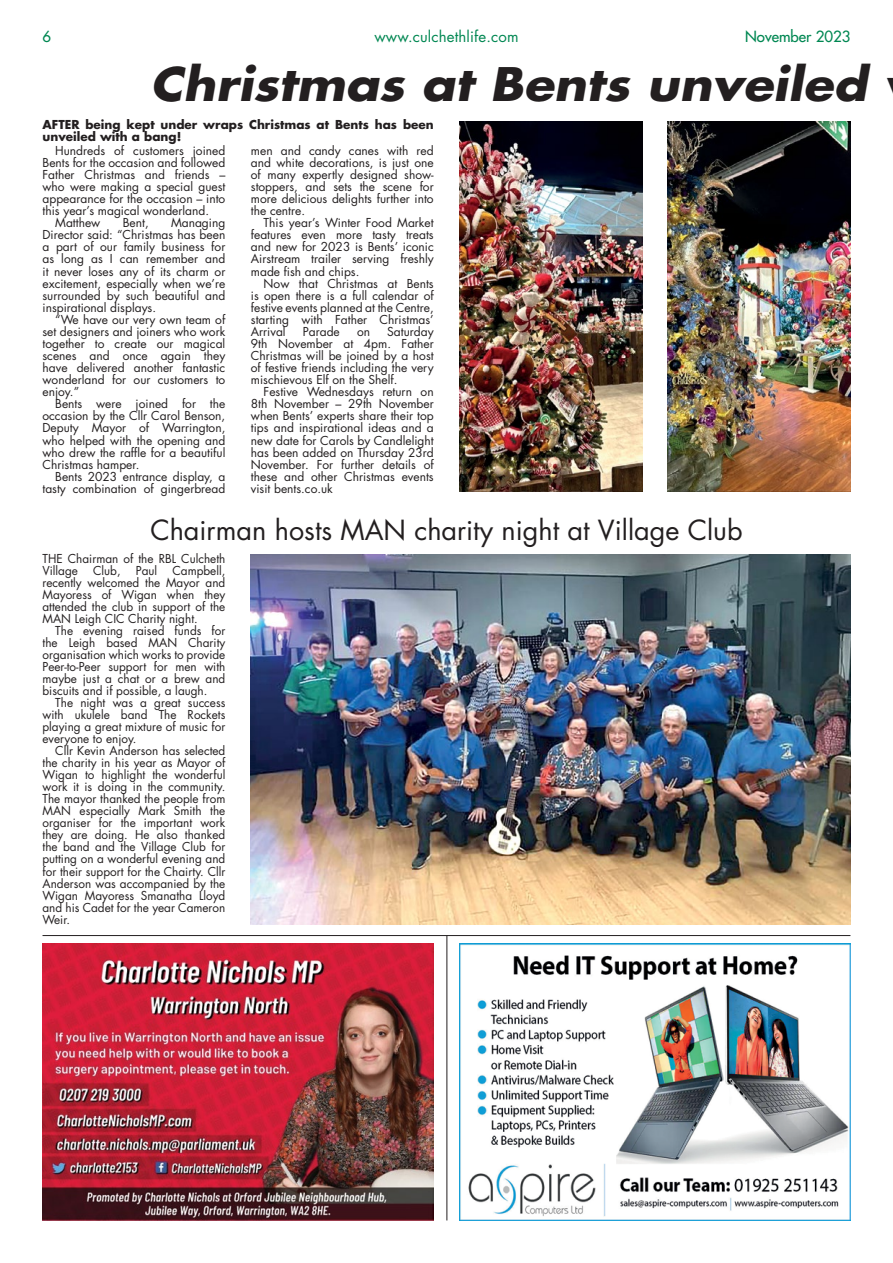
<style>
.page{position:relative;width:893px;height:1263px;background:#fff}
.page>*{position:absolute;margin:0;border:0;box-sizing:border-box;transform-origin:0 0}
.t1{font:italic 700 45px "Futura Std";color:#231f20;scale:1.1 1}
.t2{font:27px "Futura Std";color:#231f20}
.t3{font:15px "Futura Std";letter-spacing:.01em;color:#008752}
.t4{font:500 15px "Futura Std";color:#008752}
.t5{font:12px/12px "Futura Std";color:#231f20;text-align:justify}
.t6{font:700 12px/12px "Futura Std";color:#231f20}
</style>
<div class="page">
<hr style="left:43px;top:935px;width:807px;height:1px;background:#231f20">
<hr style="left:447px;top:935px;width:1px;height:285px;background:#231f20">
<img style="left:43px;top:944px;width:391px;height:276px">
<img style="left:459px;top:944px;width:392px;height:276px">
<img style="left:251px;top:554px;width:599px;height:370px">
<img style="left:459px;top:121px;width:183px;height:371px">
<img style="left:668px;top:121px;width:182px;height:371px">
<p class="t4" style="left:43px;top:27px;width:10px">6</p>
<p class="t3" style="left:374px;top:27px;width:146px">www.culchethlife.com</p>
<p class="t4" style="left:745px;top:27px;width:107px">November 2023</p>
<h1 class="t1" style="left:150px;top:54px;width:653px">Christmas at Bents unveiled</h1>
<p class="t6" style="left:43px;top:119px;width:393px">AFTER being kept under wraps Christmas at Bents has been unveiled with a bang!</p>
<p class="t5" style="left:55px;top:144px;width:172px">Hundreds of customers joined</p>
<p class="t5" style="left:43px;top:157px;width:184px">Bents for the occasion and followed</p>
<p class="t5" style="left:43px;top:169px;width:184px">Father Christmas and friends –</p>
<p class="t5" style="left:43px;top:181px;width:184px">who were making a special guest</p>
<p class="t5" style="left:43px;top:193px;width:184px">appearance for the occasion – into</p>
<p class="t5" style="left:43px;top:205px;width:168px">this year’s magical wonderland.</p>
<p class="t5" style="left:55px;top:217px;width:47px">Matthew</p>
<p class="t5" style="left:123px;top:217px;width:27px">Bent,</p>
<p class="t5" style="left:251px;top:144px;width:184px">men and candy canes with red and white decorations, is just one of many expertly designed show&shy;stoppers, and sets the scene for more delicious delights further into the centre.</p>
<p class="t5" style="left:251px;top:217px;width:184px;text-indent:13px">This year’s Winter Food Market features even more tasty treats and new for 2023 is Bents’ iconic Airstream trailer serving freshly made fish and chips.</p>
<p class="t5" style="left:251px;top:277px;width:184px;text-indent:13px">Now that Christmas at Bents is open there is a full calendar of festive events planned at the Centre, starting with Father Christmas’ Arrival</p>
<p class="t5" style="left:43px;top:217px;width:184px;text-indent:128px">Managing Director said: “Christmas has been a part of our family business for as long as I can remember and it never loses any of its charm or excitement, especially when we’re surrounded by such beautiful and inspirational displays.</p>
<p class="t5" style="left:43px;top:314px;width:184px;text-indent:13px">“We have our very own team of set designers and joiners who work together to create our magical scenes and once again they have delivered another fantastic wonderland for our customers to enjoy.”</p>
<p class="t5" style="left:43px;top:398px;width:184px;text-indent:13px">Bents were joined for the occasion by the Cllr Carol Benson, Deputy Mayor of Warrington, who helped with the opening and who drew the raffle for a beautiful Christmas hamper.</p>
<p class="t5" style="left:43px;top:470px;width:184px;text-align:right">Bents 2023 entrance display, a tasty combination of gingerbread</p>
<p class="t5" style="left:251px;top:326px;width:184px;text-indent:136px">Saturday 9th November at 4pm. Father Christmas will be joined by a host of festive friends including the very mischievous Elf on the Shelf.</p>
<p class="t5" style="left:251px;top:386px;width:184px;text-indent:13px">Festive Wednesdays return on 8th November – 29th November when Bents’ experts share their top tips and inspirational ideas and a new date for Carols by Candlelight has been added on Thursday 23rd November. For further details of these and other Christmas events visit bents.co.uk</p>
<p class="t5" style="left:303px;top:326px;width:39px">Parade</p>
<p class="t5" style="left:357px;top:326px;width:15px">on</p>
<h2 class="t2" style="left:150px;top:513px;width:594px">Chairman hosts MAN charity night at Village Club</h2>
<p class="t5" style="left:43px;top:553px;width:184px">THE Chairman of the RBL Culcheth<br>Village</p>
<p class="t5" style="left:43px;top:565px;width:184px;text-indent:130px">Campbell, recently welcomed the Mayor and Mayoress of Wigan when they attended the club in support of the MAN Leigh CIC Charity night.</p>
<p class="t5" style="left:43px;top:625px;width:184px;text-indent:13px">The evening raised funds for the Leigh based MAN Charity organisation which works to provide Peer-to-Peer support for men with maybe just a chat or a brew and biscuits and if possible, a laugh.</p>
<p class="t5" style="left:43px;top:697px;width:184px;text-indent:13px">The night was a great success with ukulele band The Rockets playing a great mixture of music for everyone to enjoy.</p>
<p class="t5" style="left:43px;top:745px;width:184px;text-indent:13px">Cllr Kevin Anderson has selected the charity in his year as Mayor of Wigan to highlight the wonderful work it is doing in the community.<br>The mayor thanked the people from MAN especially Mark Smith the organiser for the important work they are doing. He also thanked the band and the Village Club for putting on a wonderful evening and for their support for the Chairty. Cllr Anderson was accompanied by the Wigan Mayoress Smanatha Lloyd and his Cadet for the year Cameron Weir.</p>
<p class="t5" style="left:93px;top:565px;width:29px">Club,</p>
<p class="t5" style="left:136px;top:565px;width:23px">Paul</p>
</div>
